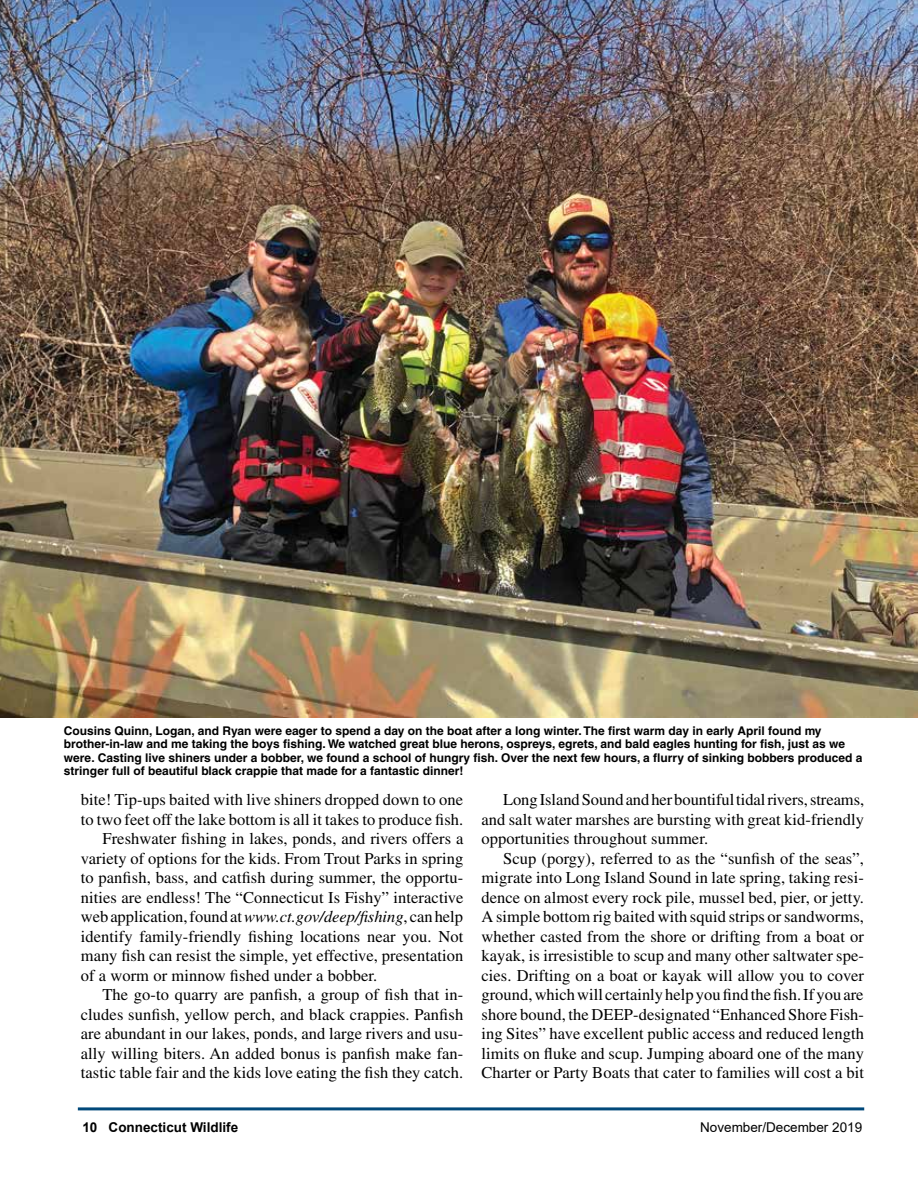
<style>
.page{position:relative;width:918px;height:1188px;background:#fff}
.page>*{position:absolute;margin:0;border:0;box-sizing:border-box;transform-origin:0 0}
.t1{font:16.5px/19.5px "Times";letter-spacing:.005em;color:#000;text-align:justify}
.t2{font:700 13.5px "Arial";color:#000}
.t3{font:13.5px "Arial";color:#000}
.t4{font:700 12px/13.5px "Helvetica";color:#000}
.s1{font-style:italic}
</style>
<div class="page">
<hr style="left:78px;top:1107px;width:786px;height:3px;background:#00487a">
<img style="left:0;top:0;width:918px;height:717px">
<p class="t4" style="left:64px;top:724px;width:800px">Cousins Quinn, Logan, and Ryan were eager to spend a day on the boat after a long winter. The first warm day in early April found my brother-in-law and me taking the boys fishing. We watched great blue herons, ospreys, egrets, and bald eagles hunting for fish, just as we were. Casting live shiners under a bobber, we found a school of hungry fish. Over the next few hours, a flurry of sinking bobbers produced a stringer full of beautiful black crappie that made for a fantastic dinner!</p>
<p class="t1" style="left:81px;top:790px;width:384px">bite! Tip-ups baited with live shiners dropped down to one</p>
<p class="t1" style="left:81px;top:809px;width:384px">to two feet off the lake bottom is all it takes to produce fish.</p>
<p class="t1" style="left:102px;top:829px;width:362px">Freshwater fishing in lakes, ponds, and rivers offers a</p>
<p class="t1" style="left:81px;top:848px;width:384px">variety of options for the kids. From Trout Parks in spring</p>
<p class="t1" style="left:81px;top:868px;width:384px">to panfish, bass, and catfish during summer, the opportu-</p>
<p class="t1" style="left:81px;top:887px;width:384px">nities are endless! The “Connecticut Is Fishy” interactive</p>
<p class="t1" style="left:81px;top:907px;width:384px">web application, found at <span class="s1">www.ct.gov/deep/fishing</span>, can help</p>
<p class="t1" style="left:81px;top:926px;width:384px">identify family-friendly fishing locations near you. Not</p>
<p class="t1" style="left:81px;top:946px;width:384px">many fish can resist the simple, yet effective, presentation</p>
<p class="t1" style="left:81px;top:965px;width:298px">of a worm or minnow fished under a bobber.</p>
<p class="t1" style="left:102px;top:985px;width:362px">The go-to quarry are panfish, a group of fish that in-</p>
<p class="t1" style="left:81px;top:1004px;width:384px">cludes sunfish, yellow perch, and black crappies. Panfish</p>
<p class="t1" style="left:81px;top:1024px;width:384px">are abundant in our lakes, ponds, and large rivers and usu-</p>
<p class="t1" style="left:81px;top:1043px;width:384px">ally willing biters. An added bonus is panfish make fan-</p>
<p class="t1" style="left:81px;top:1063px;width:384px">tastic table fair and the kids love eating the fish they catch.</p>
<p class="t1" style="left:482px;top:790px;width:384px;text-indent:22px">Long Island Sound and her bountiful tidal rivers, streams, and salt water marshes are bursting with great kid-friendly opportunities throughout summer.</p>
<p class="t1" style="left:482px;top:848px;width:384px;text-indent:22px">Scup (porgy), referred to as the “sunfish of the seas”, migrate into Long Island Sound in late spring, taking resi&shy;dence on almost every rock pile, mussel bed, pier, or jetty.<br>A simple bottom rig baited with squid strips or sandworms, whether casted from the shore or drifting from a boat or kayak, is irresistible to scup and many other saltwater spe&shy;cies. Drifting on a boat or kayak will allow you to cover ground, which will certainly help you find the fish. If you are shore bound, the DEEP-designated “Enhanced Shore Fish&shy;ing Sites” have excellent public access and reduced length limits on fluke and scup. Jumping aboard one of the many Charter or Party Boats that cater to families will cost a bit</p>
<p class="t2" style="left:82px;top:1118px;width:157px">10 Connecticut Wildlife</p>
<p class="t3" style="left:700px;top:1118px;width:164px">November/December 2019</p>
</div>
